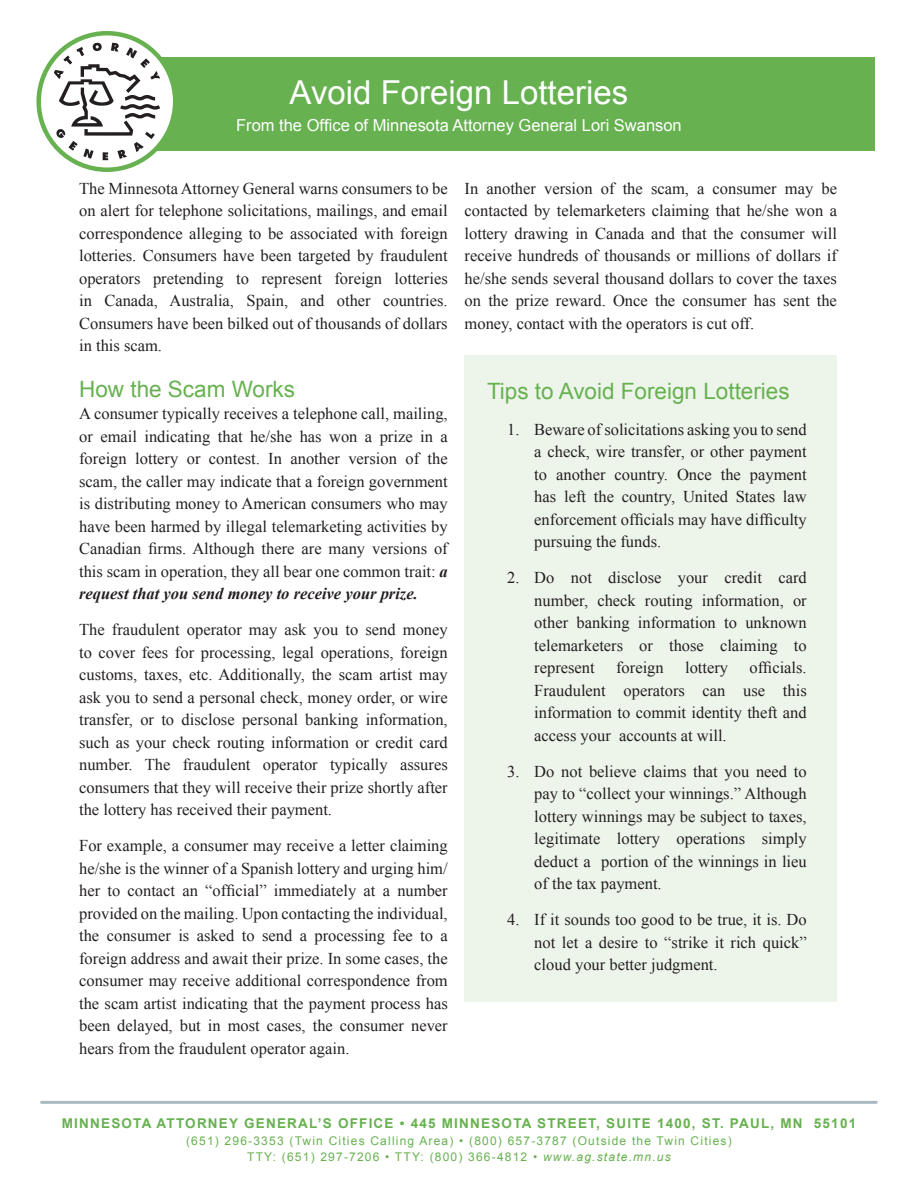
<style>
.page{position:relative;width:918px;height:1188px;background:#fff}
.page>*{position:absolute;margin:0;border:0;box-sizing:border-box;transform-origin:0 0}
.h1{font:33px "Arial";color:#fff}
.h2{font:22.5px "Arial";color:#67b150}
.p{font:16.5px/22.5px "Times New Roman";color:#231f20;text-align:justify}
.li{font:16.5px/22.5px "Times New Roman";color:#231f20;text-align:justify}
.p_1{font:16.5px/22.5px "Times New Roman";color:#231f20;text-align:justify}
.t1{font:16.5px "Arial";color:#fff}
.t2{font:700 13.5px "Arial";letter-spacing:.09em;color:#67b150}
.t3{font:12px/16.5px "Arial";letter-spacing:.1em;color:#67b150;text-align:center}
.s1{font-weight:700;font-style:italic}
.s2{font-style:italic}
</style>
<div class="page">
<hr style="left:40px;top:1101px;width:837px;height:3px;background:#aabac3">
<div style="left:465px;top:356px;width:372px;height:646px;background:#edf5ea"></div>
<div style="left:60px;top:57px;width:815px;height:93px;background:#67b150"></div>
<svg style="left:39px;top:33px;width:136px;height:137px"></svg>
<svg style="left:54px;top:43px;width:106px;height:117px"></svg>
<div style="left:36px;top:31px;width:141px;height:141px;border:4px solid #67b150;border-radius:50%"></div>
<h1 class="h1" style="left:290px;top:71px;width:340px">Avoid Foreign Lotteries</h1>
<p class="t1" style="left:236px;top:115px;width:447px">From the Office of Minnesota Attorney General Lori Swanson</p>
<p class="p" style="left:79px;top:177px;width:370px">The Minnesota Attorney General warns consumers to be on alert for telephone solicitations, mailings, and email correspondence alleging to be associated with foreign lotteries. Consumers have been targeted by fraudulent operators pretending to represent foreign lotteries in Canada, Australia, Spain, and other countries.<br>Consumers have been bilked out of thousands of dollars in this scam.</p>
<h2 class="h2" style="left:79px;top:374px;width:217px">How the Scam Works</h2>
<p class="p_1" style="left:79px;top:402px;width:370px">A consumer typically receives a telephone call, mailing, or email indicating that he/she has won a prize in a foreign lottery or contest. In another version of the scam, the caller may indicate that a foreign government is distributing money to American consumers who may have been harmed by illegal telemarketing activities by Canadian firms. Although there are many versions of this scam in operation, they all bear one common trait: <span class="s1">a request that you send money to receive your prize.</span></p>
<p class="p" style="left:79px;top:618px;width:370px">The fraudulent operator may ask you to send money to cover fees for processing, legal operations, foreign customs, taxes, etc. Additionally, the scam artist may ask you to send a personal check, money order, or wire transfer, or to disclose personal banking information, such as your check routing information or credit card number. The fraudulent operator typically assures consumers that they will receive their prize shortly after the lottery has received their payment.</p>
<p class="p" style="left:79px;top:834px;width:370px">For example, a consumer may receive a letter claiming he/she is the winner of a Spanish lottery and urging him/ her to contact an “official” immediately at a number provided on the mailing. Upon contacting the individual, the consumer is asked to send a processing fee to a foreign address and await their prize. In some cases, the consumer may receive additional correspondence from the scam artist indicating that the payment process has been delayed, but in most cases, the consumer never hears from the fraudulent operator again.</p>
<p class="p" style="left:465px;top:177px;width:374px">In another version of the scam, a consumer may be contacted by telemarketers claiming that he/she won a lottery drawing in Canada and that the consumer will receive hundreds of thousands or millions of dollars if he/she sends several thousand dollars to cover the taxes on the prize reward. Once the consumer has sent the money, contact with the operators is cut off.</p>
<h2 class="h2" style="left:487px;top:376px;width:304px">Tips to Avoid Foreign Lotteries</h2>
<p class="li" style="left:534px;top:418px;width:274px;text-indent:-27px">1. Beware of solicitations asking you to send a check, wire transfer, or other payment to another country. Once the payment has left the country, United States law enforcement officials may have difficulty pursuing the funds.</p>
<p class="li" style="left:534px;top:566px;width:274px;text-indent:-27px">2. Do not disclose your credit card number, check routing information, or other banking information to unknown telemarketers or those claiming to represent</p>
<p class="li" style="left:534px;top:656px;width:274px;text-indent:215px">officials.<br>Fraudulent operators can use this information to commit identity theft and access your accounts at will.</p>
<p class="li" style="left:534px;top:760px;width:274px;text-indent:-27px">3. Do not believe claims that you need to pay to “collect your winnings.” Although lottery winnings may be subject to taxes, legitimate lottery operations simply deduct a portion of the winnings in lieu of the tax payment.</p>
<p class="li" style="left:534px;top:908px;width:274px;text-indent:-27px">4. If it sounds too good to be true, it is. Do not let a desire to “strike it rich quick” cloud your better judgment.</p>
<p class="li" style="left:616px;top:656px;width:49px">foreign</p>
<p class="li" style="left:685px;top:656px;width:45px">lottery</p>
<p class="t2" style="left:62px;top:1115px;width:796px">MINNESOTA ATTORNEY GENERAL’S OFFICE • 445 MINNESOTA STREET, SUITE 1400, ST. PAUL, MN 55101</p>
<p class="t3" style="left:186px;top:1133px;width:547px">(651) 296-3353 (Twin Cities Calling Area) • (800) 657-3787 (Outside the Twin Cities)<br>TTY: (651) 297-7206 • TTY: (800) 366-4812 • <span class="s2">www.ag.state.mn.us</span></p>
</div>
